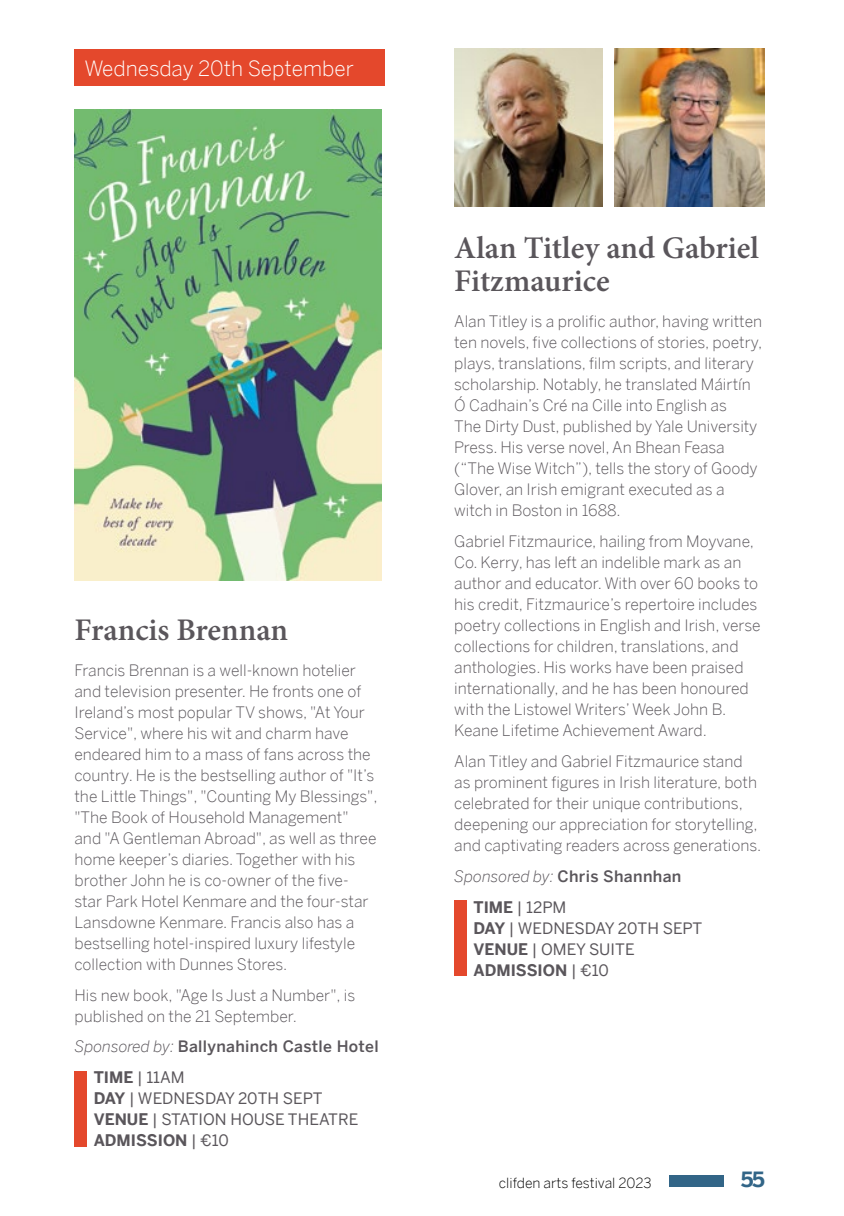
<style>
.page{position:relative;width:844px;height:1216px;background:#fff}
.page>*{position:absolute;margin:0;border:0;box-sizing:border-box;transform-origin:0 0}
.t1{font:600 31.5px/33.2px "Minion Pro";color:#5a565b}
.t2{font:300 21px "Benton Sans";color:#fff}
.t3{font:700 21px "Benton Sans";color:#326587}
.t4{font:300 15.75px/21px "Benton Sans";color:#5a565b}
.t5{font:15.75px/21px "Benton Sans";color:#5a565b}
.t6{font:500 15.75px/31px "Benton Sans";letter-spacing:.02em;color:#5a565b}
.t7{font:300 14px "Benton Sans";color:#000}
.s1{font-weight:300;font-style:italic}
.s2{font-weight:700}
.s3{font-weight:400}
</style>
<div class="page">
<div style="left:668px;top:1175px;width:55px;height:11px;background:#326587"></div>
<div style="left:74px;top:50px;width:310px;height:36px;background:#e4482c"></div>
<img style="left:74px;top:109px;width:308px;height:472px">
<img style="left:454px;top:49px;width:148px;height:157px">
<img style="left:614px;top:49px;width:150px;height:158px">
<div style="left:74px;top:1070px;width:13px;height:76px;background:#e4482c"></div>
<div style="left:454px;top:900px;width:13px;height:76px;background:#e4482c"></div>
<h2 class="t2" style="left:84px;top:54px;width:271px">Wednesday 20th September</h2>
<h1 class="t1" style="left:74px;top:612px;width:215px">Francis Brennan</h1>
<p class="t4" style="left:74px;top:658px;width:304px">Francis Brennan is a well-known hotelier and television presenter. He fronts one of Ireland’s most popular TV shows, "At Your Service", where his wit and charm have endeared him to a mass of fans across the country. He is the bestselling author of "It’s the Little Things", "Counting My Blessings", "The Book of Household Management" and "A Gentleman Abroad", as well as three home keeper’s diaries. Together with his brother John he is co-owner of the five&shy;star Park Hotel Kenmare and the four-star Lansdowne Kenmare. Francis also has a bestselling hotel-inspired luxury lifestyle collection with Dunnes Stores.</p>
<p class="t4" style="left:74px;top:983px;width:282px">His new book, "Age Is Just a Number", is published on the 21 September.</p>
<p class="t6" style="left:94px;top:1030px;width:286px;text-indent:-19px"><span class="s1">Sponsored by:</span> Ballynahinch Castle Hotel<br><span class="s2">TIME</span> <span class="s3">| 11AM</span></p>
<p class="t5" style="left:94px;top:1087px;width:266px"><span class="s2">DAY</span> | WEDNESDAY 20TH SEPT<br><span class="s2">VENUE</span> | STATION HOUSE THEATRE<br><span class="s2">ADMISSION</span> | €10</p>
<h1 class="t1" style="left:454px;top:231px;width:306px">Alan Titley and Gabriel<br>Fitzmaurice</h1>
<p class="t4" style="left:454px;top:310px;width:309px">Alan Titley is a prolific author, having written ten novels, five collections of stories, poetry, plays, translations, film scripts, and literary scholarship. Notably, he translated Máirtín Ó Cadhain’s Cré na Cille into English as<br>The Dirty Dust, published by Yale University Press. His verse novel, An Bhean Feasa (“The Wise Witch”), tells the story of Goody Glover, an Irish emigrant executed as a witch in Boston in 1688.</p>
<p class="t4" style="left:454px;top:530px;width:308px">Gabriel Fitzmaurice, hailing from Moyvane, Co. Kerry, has left an indelible mark as an author and educator. With over 60 books to his credit, Fitzmaurice’s repertoire includes poetry collections in English and Irish, verse collections for children, translations, and anthologies. His works have been praised internationally, and he has been honoured with the Listowel Writers’ Week John B.<br>Keane Lifetime Achievement Award.</p>
<p class="t4" style="left:454px;top:749px;width:308px">Alan Titley and Gabriel Fitzmaurice stand as prominent figures in Irish literature, both celebrated for their unique contributions, deepening our appreciation for storytelling, and captivating readers across generations.</p>
<p class="t6" style="left:473px;top:860px;width:209px;text-indent:-19px"><span class="s1">Sponsored by:</span> Chris Shannhan<br><span class="s2">TIME</span> <span class="s3">| 12PM</span></p>
<p class="t5" style="left:473px;top:916px;width:230px"><span class="s2">DAY</span> | WEDNESDAY 20TH SEPT<br><span class="s2">VENUE</span> | OMEY SUITE<br><span class="s2">ADMISSION</span> | €10</p>
<p class="t7" style="left:499px;top:1172px;width:154px">clifden arts festival 2023</p>
<h2 class="t3" style="left:740px;top:1164px;width:26px">55</h2>
</div>
